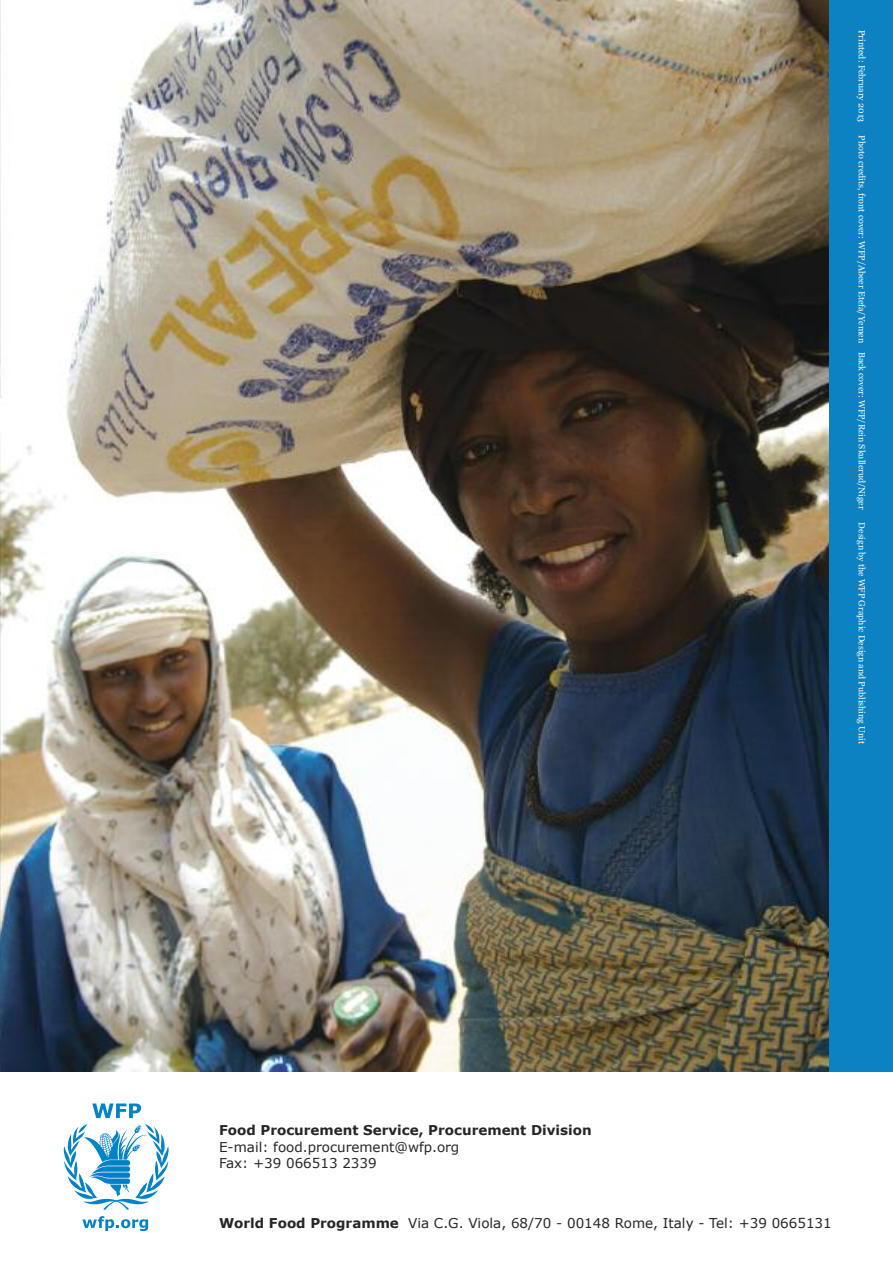
<style>
.page{position:relative;width:893px;height:1263px;background:#fff}
.page>*{position:absolute;margin:0;border:0;box-sizing:border-box;transform-origin:0 0}
.t1{font:13.5px/16.2px "Verdana";color:#272627}
.t2{font:700 13.5px "Verdana";color:#272627}
.t3{font:9px "Georgia";color:#fff}
.s1{font-weight:700}
</style>
<div class="page">
<svg style="left:64px;top:1103px;width:105px;height:107px"></svg>
<svg style="left:82px;top:1216px;width:66px;height:15px"></svg>
<img style="left:0;top:0;width:829px;height:1071px">
<div style="left:829px;top:0;width:64px;height:1072px;background:#0c82c2"></div>
<p class="t3" style="left:867px;top:30px;width:94px;rotate:90deg">Printed: February 2013</p>
<p class="t3" style="left:867px;top:135px;width:375px;rotate:90deg">Photo credits, front cover: WFP/Abeer Etefa/Yemen Back cover: WFP/Rein Skullerud/Niger</p>
<p class="t3" style="left:867px;top:522px;width:223px;rotate:90deg">Design by the WFP Graphic Design and Publishing Unit</p>
<h1 class="t2" style="left:219px;top:1122px;width:374px">Food Procurement Service, Procurement Division</h1>
<h1 class="t1" style="left:219px;top:1138px;width:242px">E-mail: food.procurement@wfp.org<br>Fax: +39 066513 2339</h1>
<h1 class="t1" style="left:219px;top:1214px;width:614px"><span class="s1">World Food Programme</span> Via C.G. Viola, 68/70 - 00148 Rome, Italy - Tel: +39 0665131</h1>
</div>
